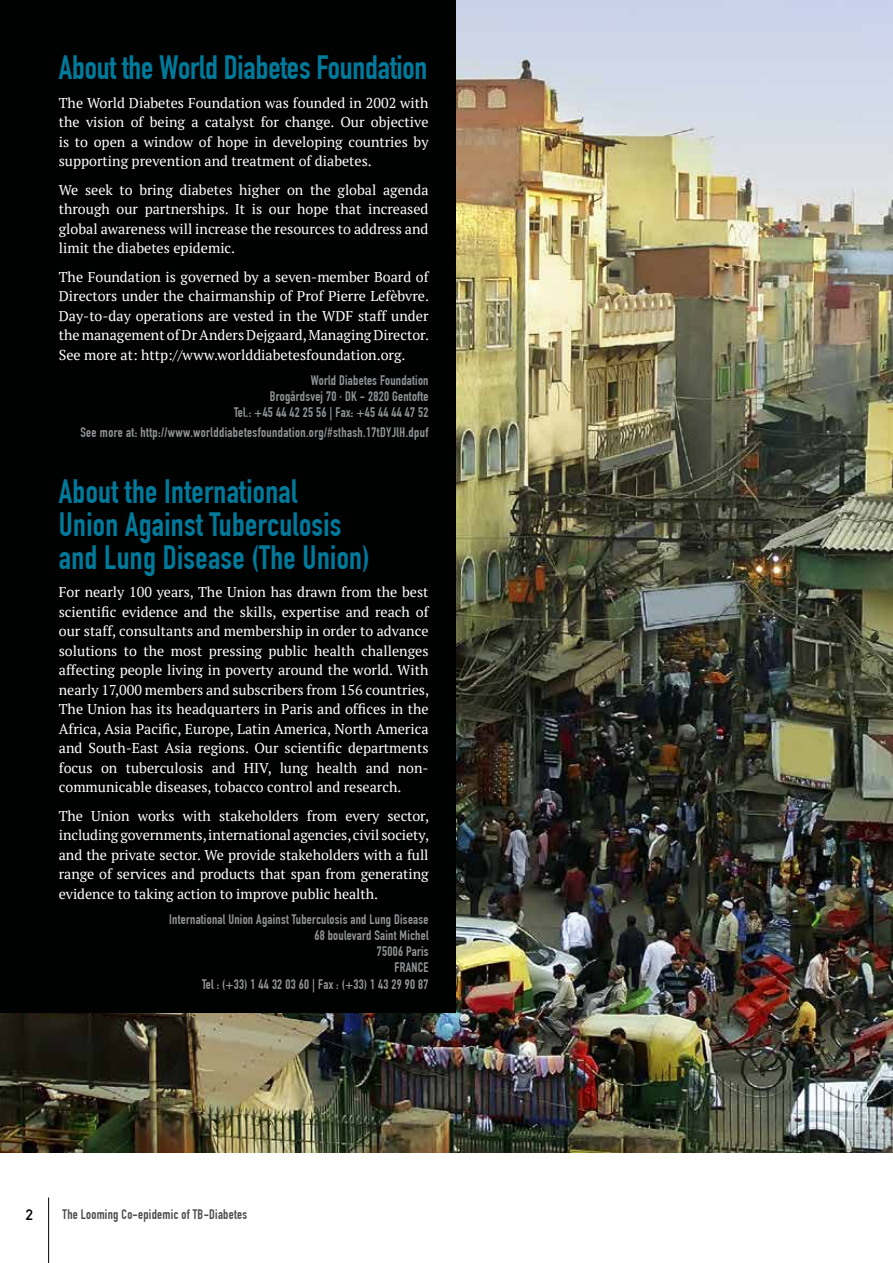
<style>
.page{position:relative;width:893px;height:1263px;background:#fff}
.page>*{position:absolute;margin:0;border:0;box-sizing:border-box;transform-origin:0 0}
.t1{font:700 33px/33px "DIN Condensed";letter-spacing:.01em;color:#007a9b}
.t2{font:15px "DIN Mittelschrift Std";color:#000}
.t3{font:14.25px/19.5px "PT Serif";color:#fff;text-align:justify}
.t4{font:700 13.5px/16.2px "DIN Condensed";letter-spacing:.02em;color:#939598;text-align:right}
.t5{font:700 13.5px "DIN Condensed";letter-spacing:.02em;color:#4d4d4f}
</style>
<div class="page">
<hr style="left:48px;top:1197px;width:1px;height:66px;background:#000">
<img style="left:0;top:0;width:893px;height:1152px">
<div style="left:0;top:0;width:455px;height:1013px;background:#000101"></div>
<h1 class="t1" style="left:59px;top:52px;width:370px">About the World Diabetes Foundation</h1>
<p class="t3" style="left:59px;top:93px;width:371px">The World Diabetes Foundation was founded in 2002 with the vision of being a catalyst for change. Our objective is to open a window of hope in developing countries by supporting prevention and treatment of diabetes.</p>
<p class="t3" style="left:59px;top:180px;width:371px">We seek to bring diabetes higher on the global agenda through our partnerships. It is our hope that increased global awareness will increase the resources to address and limit the diabetes epidemic.</p>
<p class="t3" style="left:59px;top:267px;width:372px">The Foundation is governed by a seven-member Board of Directors under the chairmanship of Prof Pierre Lefèbvre.<br>Day-to-day operations are vested in the WDF staff under the management of Dr Anders Dejgaard, Managing Director.<br>See more at: http://www.worlddiabetesfoundation.org.</p>
<p class="t4" style="left:234px;top:372px;width:196px">World Diabetes Foundation<br>Brogårdsvej 70 · DK - 2820 Gentofte<br>Tel.: +45 44 42 25 56 | Fax: +45 44 44 47 52</p>
<p class="t4" style="left:80px;top:424px;width:350px">See more at: http://www.worlddiabetesfoundation.org/#sthash.17tDYJlH.dpuf</p>
<h1 class="t1" style="left:59px;top:475px;width:312px">About the International<br>Union Against Tuberculosis and Lung Disease (The Union)</h1>
<p class="t3" style="left:59px;top:582px;width:372px">For nearly 100 years, The Union has drawn from the best scientific evidence and the skills, expertise and reach of our staff, consultants and membership in order to advance solutions to the most pressing public health challenges affecting people living in poverty around the world. With nearly 17,000 members and subscribers from 156 countries, The Union has its headquarters in Paris and offices in the Africa, Asia Pacific, Europe, Latin America, North America and South-East Asia regions. Our scientific departments focus on tuberculosis and HIV, lung health and non&shy;communicable diseases, tobacco control and research.</p>
<p class="t3" style="left:59px;top:805px;width:372px">The Union works with stakeholders from every sector, including governments, international agencies, civil society, and the private sector. We provide stakeholders with a full range of services and products that span from generating evidence to taking action to improve public health.</p>
<p class="t4" style="left:169px;top:911px;width:261px">International Union Against Tuberculosis and Lung Disease<br>68 boulevard Saint Michel<br>75006 Paris<br>FRANCE<br>Tel : (+33) 1 44 32 03 60 | Fax : (+33) 1 43 29 90 87</p>
<p class="t2" style="left:26px;top:1205px;width:9px">2</p>
<p class="t5" style="left:63px;top:1207px;width:186px">The Looming Co-epidemic of TB-Diabetes</p>
</div>
